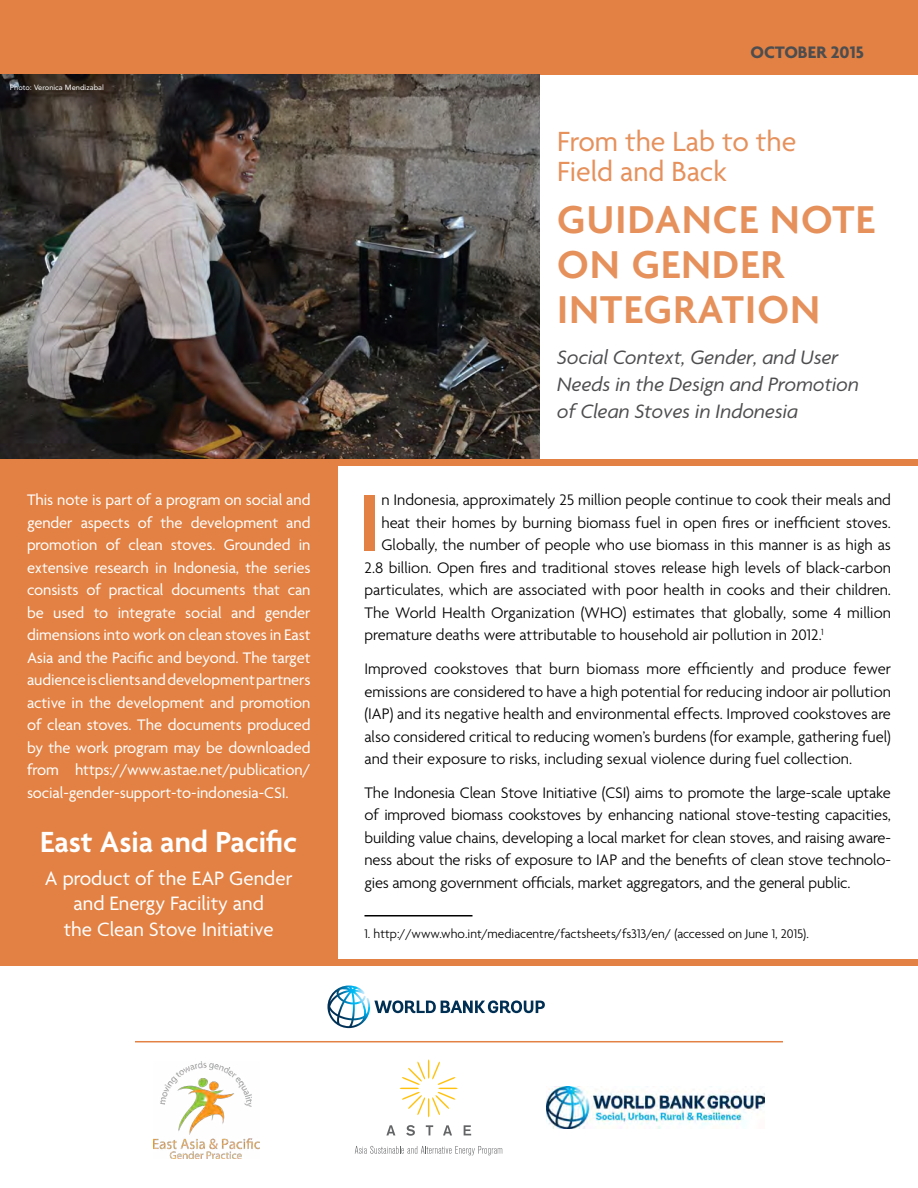
<style>
.page{position:relative;width:918px;height:1188px;background:#fff}
.page>*{position:absolute;margin:0;border:0;box-sizing:border-box;transform-origin:0 0}
.t1{font:600 87px "Agenda";color:#e28143}
.t2{font:600 42px/45px "Agenda";letter-spacing:.03em;color:#e6915c}
.t3{font:600 31.5px "Agenda";color:#fff}
.t4{font:30px/30px "Agenda";color:#e6915c}
.t5{font:italic 21px/27px "Agenda";color:#4d4d4f}
.t6{font:21px/25.5px "Agenda";color:#fff;text-align:center}
.t7{font:700 18px "Agenda";color:#4d4d4f}
.t8{font:300 16.5px/22.5px "Agenda";color:#000;text-align:justify}
.t9{font:16.5px/22.5px "Agenda";letter-spacing:-.005em;color:#fff;text-align:justify}
.t10{font:300 13.5px "Agenda";color:#000}
.t11{font:7.5px "Avenir";color:#fff}
</style>
<div class="page">
<hr style="left:364px;top:915px;width:108px;height:1px;background:#000">
<div style="left:0;top:0;width:918px;height:74px;background:#e28143"></div>
<img style="left:0;top:74px;width:540px;height:385px">
<div style="left:0;top:459px;width:918px;height:7px;background:#e28143"></div>
<div style="left:0;top:464px;width:338px;height:502px;background:#e28143"></div>
<div style="left:0;top:959px;width:918px;height:7px;background:#e28143"></div>
<svg style="left:327px;top:986px;width:218px;height:42px"></svg>
<hr style="left:135px;top:1041px;width:648px;height:1px;background:#e28143">
<svg style="left:400px;top:1059px;width:58px;height:58px"></svg>
<svg style="left:386px;top:1125px;width:9px;height:10px"></svg>
<svg style="left:406px;top:1125px;width:9px;height:11px"></svg>
<svg style="left:426px;top:1125px;width:7px;height:10px"></svg>
<svg style="left:443px;top:1125px;width:9px;height:10px"></svg>
<svg style="left:464px;top:1125px;width:7px;height:10px"></svg>
<svg style="left:355px;top:1146px;width:147px;height:9px"></svg>
<img style="left:154px;top:1062px;width:105px;height:97px">
<img style="left:547px;top:1086px;width:217px;height:43px">
<p class="t11" style="left:10px;top:83px;width:96px">Photo: Veronica Mendizabal</p>
<p class="t9" style="left:27px;top:488px;width:285px">This note is part of a program on social and gender aspects of the development and promotion of clean stoves. Grounded in extensive research in Indonesia, the series consists of practical documents that can be used to integrate social and gender dimensions into work on clean stoves in East Asia and the Pacific and beyond. The target audience is clients and development partners active in the development and promotion of clean stoves. The documents produced by the work program may be downloaded from https://www.astae.net/publication/ social-gender-support-to-indonesia-CSI.</p>
<h3 class="t3" style="left:40px;top:823px;width:259px">EAST ASIA AND PACIFIC</h3>
<p class="t6" style="left:45px;top:865px;width:249px">A product of the EAP Gender and Energy Facility and<br>the Clean Stove Initiative</p>
<p class="t7" style="left:751px;top:41px;width:115px">OCTOBER 2015</p>
<h3 class="t4" style="left:557px;top:126px;width:241px">From the Lab to the<br>Field and Back</h3>
<h2 class="t2" style="left:557px;top:196px;width:319px">GUIDANCE NOTE<br>ON GENDER<br>INTEG RATION</h2>
<p class="t5" style="left:557px;top:343px;width:303px">Social Context, Gender, and User<br>Needs in the Design and Promotion of Clean Stoves in Indonesia</p>
<h1 class="t1" style="left:359px;top:469px;width:24px">I</h1>
<p class="t8" style="left:381px;top:489px;width:511px">n Indonesia, approximately 25 million people continue to cook their meals and</p>
<p class="t8" style="left:381px;top:511px;width:511px">heat their homes by burning biomass fuel in open fires or inefficient stoves.</p>
<p class="t8" style="left:381px;top:534px;width:511px">Globally, the number of people who use biomass in this manner is as high as</p>
<p class="t8" style="left:365px;top:556px;width:528px">2.8 billion. Open fires and traditional stoves release high levels of black-carbon</p>
<p class="t8" style="left:365px;top:579px;width:528px">particulates, which are associated with poor health in cooks and their children.</p>
<p class="t8" style="left:365px;top:601px;width:528px">The World Health Organization (WHO) estimates that globally, some 4 million</p>
<p class="t8" style="left:365px;top:624px;width:461px">premature deaths were attributable to household air pollution in 2012.<sup>1</sup></p>
<p class="t8" style="left:364px;top:657px;width:528px">Improved cookstoves that burn biomass more efficiently and produce fewer emissions are considered to have a high potential for reducing indoor air pollution (IAP) and its negative health and environmental effects. Improved cookstoves are also considered critical to reducing women’s burdens (for example, gathering fuel) and their exposure to risks, including sexual violence during fuel collection.</p>
<p class="t8" style="left:364px;top:781px;width:528px">The Indonesia Clean Stove Initiative (CSI) aims to promote the large-scale uptake of improved biomass cookstoves by enhancing national stove-testing capacities, building value chains, developing a local market for clean stoves, and raising aware&shy;ness about the risks of exposure to IAP and the benefits of clean stove technolo&shy;gies among government officials, market aggregators, and the general public.</p>
<p class="t10" style="left:364px;top:926px;width:446px">1. http://www.who.int/mediacentre/factsheets/fs313/en/ (accessed on June 1, 2015).</p>
</div>
